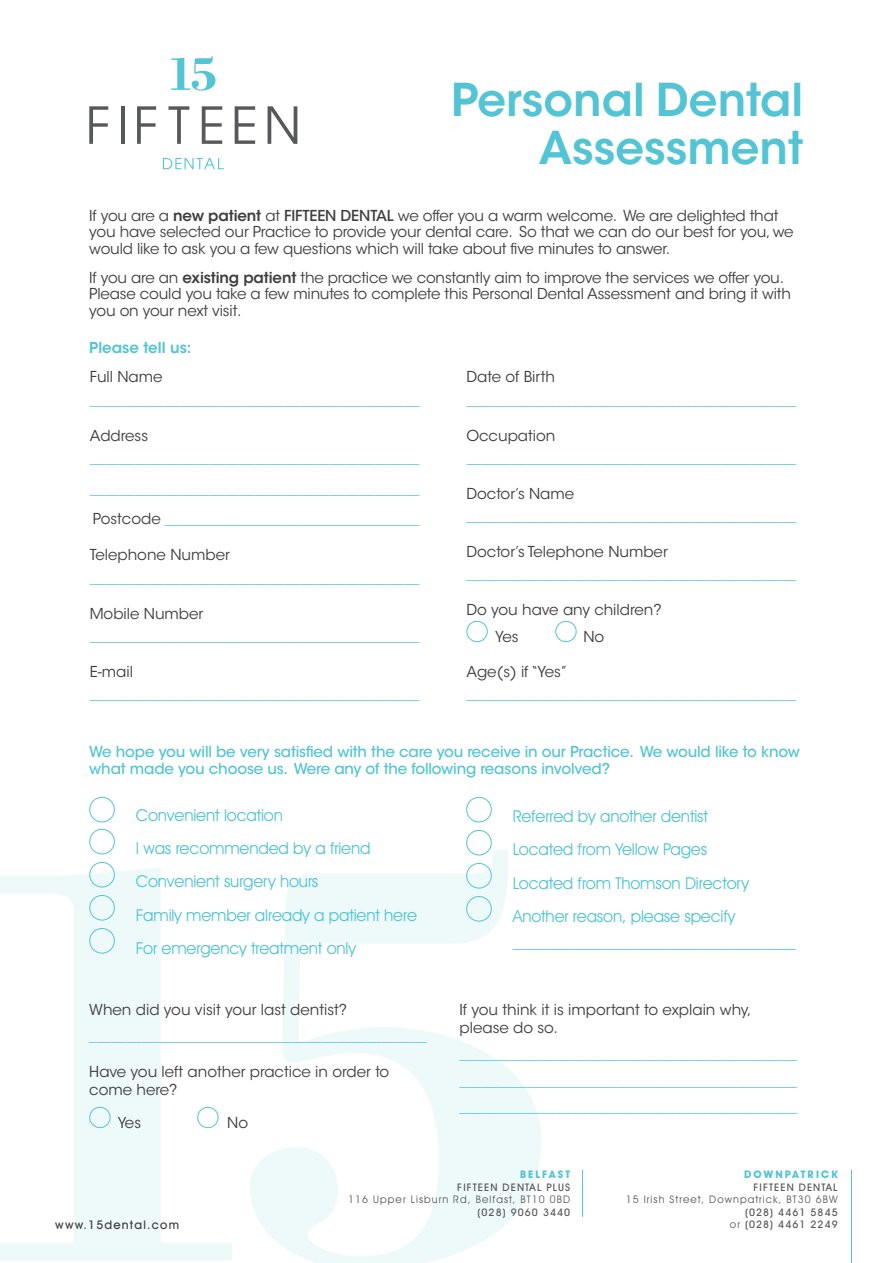
<style>
.page{position:relative;width:893px;height:1263px;background:#fff}
.page>*{position:absolute;margin:0;border:0;box-sizing:border-box;transform-origin:0 0}
.t1{font:600 45px/48px "ITC Avant Garde Std";color:#53c4d4;text-align:right}
.t2{font:16.5px/33px "Avant Garde IT Cby BT";letter-spacing:-.01em;color:#53c4d4}
.t3{font:15px/26.5px "ITC Avant Garde Std";color:#53c4d4;text-align:justify}
.t4{font:15px/16.5px "ITC Avant Garde Std";letter-spacing:-.01em;color:#3e3e3f}
.t5{font:500 15px/16.5px "ITC Avant Garde Std";letter-spacing:-.01em;color:#53c4d4}
.t6{font:600 15px "ITC Avant Garde Std";color:#53c4d4}
.t7{font:500 12px "Avant Garde IT Cby BT";letter-spacing:.1em;color:#3e3e3f}
.t8{font:500 10.5px/12.6px "Avant Garde IT Cby BT";letter-spacing:.1em;color:#57585a;text-align:right}
.t9{font:10.5px "Avant Garde IT Cby BT";letter-spacing:.1em;color:#57585a}
.t10{font:700 10.5px "Avant Garde IT Cby BT";letter-spacing:.2em;color:#53c4d4}
.s1{font-weight:600}
.s2{font-weight:500}
.s3{color:#3e3e3f}
.s4{font-weight:400}
</style>
<div class="page">
<svg style="left:0;top:867px;width:232px;height:393px"></svg>
<svg style="left:250px;top:850px;width:291px;height:413px"></svg>
<div style="left:89px;top:797px;width:26px;height:25px;border:1px solid #53c4d4;border-radius:50%"></div>
<div style="left:89px;top:829px;width:26px;height:25px;border:1px solid #53c4d4;border-radius:50%"></div>
<div style="left:89px;top:862px;width:26px;height:25px;border:1px solid #53c4d4;border-radius:50%"></div>
<div style="left:89px;top:895px;width:26px;height:25px;border:1px solid #53c4d4;border-radius:50%"></div>
<div style="left:89px;top:928px;width:26px;height:25px;border:1px solid #53c4d4;border-radius:50%"></div>
<div style="left:466px;top:797px;width:26px;height:25px;border:1px solid #53c4d4;border-radius:50%"></div>
<div style="left:466px;top:830px;width:26px;height:25px;border:1px solid #53c4d4;border-radius:50%"></div>
<div style="left:466px;top:863px;width:26px;height:25px;border:1px solid #53c4d4;border-radius:50%"></div>
<div style="left:466px;top:896px;width:26px;height:25px;border:1px solid #53c4d4;border-radius:50%"></div>
<hr style="left:851px;top:1170px;width:1px;height:93px;background:#53c4d4">
<hr style="left:582px;top:1170px;width:1px;height:47px;background:#53c4d4">
<svg style="left:171px;top:56px;width:44px;height:35px"></svg>
<svg style="left:89px;top:106px;width:19px;height:38px"></svg>
<hr style="left:121px;top:106px;width:4px;height:38px;background:#57585a">
<svg style="left:137px;top:106px;width:19px;height:38px"></svg>
<svg style="left:168px;top:106px;width:21px;height:38px"></svg>
<svg style="left:202px;top:106px;width:20px;height:38px"></svg>
<svg style="left:235px;top:106px;width:20px;height:38px"></svg>
<svg style="left:268px;top:106px;width:29px;height:38px"></svg>
<svg style="left:163px;top:158px;width:61px;height:11px"></svg>
<div style="left:89px;top:1107px;width:22px;height:21px;border:1px solid #53c4d4;border-radius:50%"></div>
<div style="left:197px;top:1107px;width:22px;height:21px;border:1px solid #53c4d4;border-radius:50%"></div>
<div style="left:466px;top:621px;width:22px;height:21px;border:1px solid #53c4d4;border-radius:50%"></div>
<div style="left:555px;top:621px;width:22px;height:21px;border:1px solid #53c4d4;border-radius:50%"></div>
<h1 class="t1" style="left:451px;top:76px;width:354px">Personal Dental<br>Assessment</h1>
<p class="t4" style="left:89px;top:207px;width:706px">If you are a <span class="s1">new patient</span> at <span class="s2">FIFTEEN DENTAL</span> we offer you a warm welcome. We are delighted that you have selected our Practice to provide your dental care. So that we can do our best for you, we would like to ask you a few questions which will take about five minutes to answer.</p>
<p class="t4" style="left:89px;top:269px;width:703px">If you are an <span class="s1">existing patient</span> the practice we constantly aim to improve the services we offer you.<br>Please could you take a few minutes to complete this Personal Dental Assessment and bring it with you on your next visit.</p>
<p class="t6" style="left:89px;top:338px;width:104px">Please tell us:</p>
<p class="t4" style="left:90px;top:369px;width:74px">Full Name</p>
<p class="t3" style="left:90px;top:386px;width:331px">____________________________________________</p>
<p class="t4" style="left:90px;top:427px;width:60px">Address</p>
<p class="t3" style="left:90px;top:442px;width:332px;line-height:30.8px">____________________________________________ ____________________________________________ <span class="s3">Postcode</span> __________________________________</p>
<p class="t4" style="left:90px;top:547px;width:142px">Telephone Number</p>
<p class="t3" style="left:90px;top:564px;width:331px">____________________________________________</p>
<p class="t4" style="left:90px;top:605px;width:115px">Mobile Number</p>
<p class="t3" style="left:90px;top:622px;width:331px">____________________________________________</p>
<p class="t4" style="left:90px;top:663px;width:45px">E-mail</p>
<p class="t3" style="left:90px;top:681px;width:331px">____________________________________________</p>
<p class="t4" style="left:466px;top:369px;width:90px">Date of Birth</p>
<p class="t3" style="left:466px;top:386px;width:332px">____________________________________________</p>
<p class="t4" style="left:466px;top:427px;width:91px">Occupation</p>
<p class="t3" style="left:466px;top:444px;width:332px">____________________________________________</p>
<p class="t4" style="left:466px;top:485px;width:109px">Doctor’s Name</p>
<p class="t3" style="left:466px;top:502px;width:332px">____________________________________________</p>
<p class="t4" style="left:466px;top:544px;width:203px">Doctor’s Telephone Number</p>
<p class="t3" style="left:466px;top:561px;width:332px">____________________________________________</p>
<p class="t4" style="left:495px;top:597px;width:168px;line-height:26.5px;text-indent:-29px">Do you have any children?<br>Yes</p>
<p class="t4" style="left:583px;top:628px;width:22px">No</p>
<p class="t4" style="left:466px;top:663px;width:102px">Age(s) if “Yes”</p>
<p class="t3" style="left:466px;top:680px;width:332px">____________________________________________</p>
<p class="t5" style="left:89px;top:744px;width:712px">We hope you will be very satisfied with the care you receive in our Practice. We would like to know what made you choose us. Were any of the following reasons involved?</p>
<p class="t2" style="left:136px;top:799px;width:283px">Convenient location<br>I was recommended by a friend<br>Convenient surgery hours<br>Family member already a patient here<br>For emergency treatment only</p>
<p class="t2" style="left:513px;top:800px;width:238px">Referred by another dentist<br>Located from Yellow Pages<br>Located from Thomson Directory<br>Another reason, please specify</p>
<p class="t2" style="left:513px;top:923px;width:285px">___________________________________</p>
<p class="t4" style="left:89px;top:1001px;width:259px">When did you visit your last dentist?</p>
<p class="t3" style="left:89px;top:1023px;width:339px">_____________________________________________</p>
<p class="t4" style="left:89px;top:1063px;width:302px;line-height:18px">Have you left another practice in order to come here?</p>
<p class="t4" style="left:118px;top:1114px;width:25px">Yes</p>
<p class="t4" style="left:227px;top:1114px;width:22px">No</p>
<p class="t4" style="left:459px;top:1000px;width:294px;line-height:18px">If you think it is important to explain why, please do so.</p>
<p class="t3" style="left:459px;top:1041px;width:339px">_____________________________________________ _____________________________________________ _____________________________________________</p>
<p class="t7" style="left:55px;top:1217px;width:125px">www.15dental.com</p>
<p class="t10" style="left:520px;top:1168px;width:52px">BELFAST</p>
<p class="t8" style="left:457px;top:1180px;width:114px">FIFTEEN DENTAL PLUS</p>
<p class="t9" style="left:348px;top:1193px;width:223px">116 Upper Lisburn Rd, Belfast, BT10 0BD</p>
<p class="t8" style="left:478px;top:1206px;width:94px">(028) 9060 3440</p>
<p class="t10" style="left:744px;top:1168px;width:95px">DOWNPATRICK</p>
<p class="t8" style="left:754px;top:1180px;width:86px">FIFTEEN DENTAL</p>
<p class="t9" style="left:626px;top:1193px;width:213px">15 Irish Street, Downpatrick, BT30 6BW</p>
<p class="t8" style="left:730px;top:1206px;width:109px">(028) 4461 5845<br><span class="s4">or</span> (028) 4461 2249</p>
</div>
